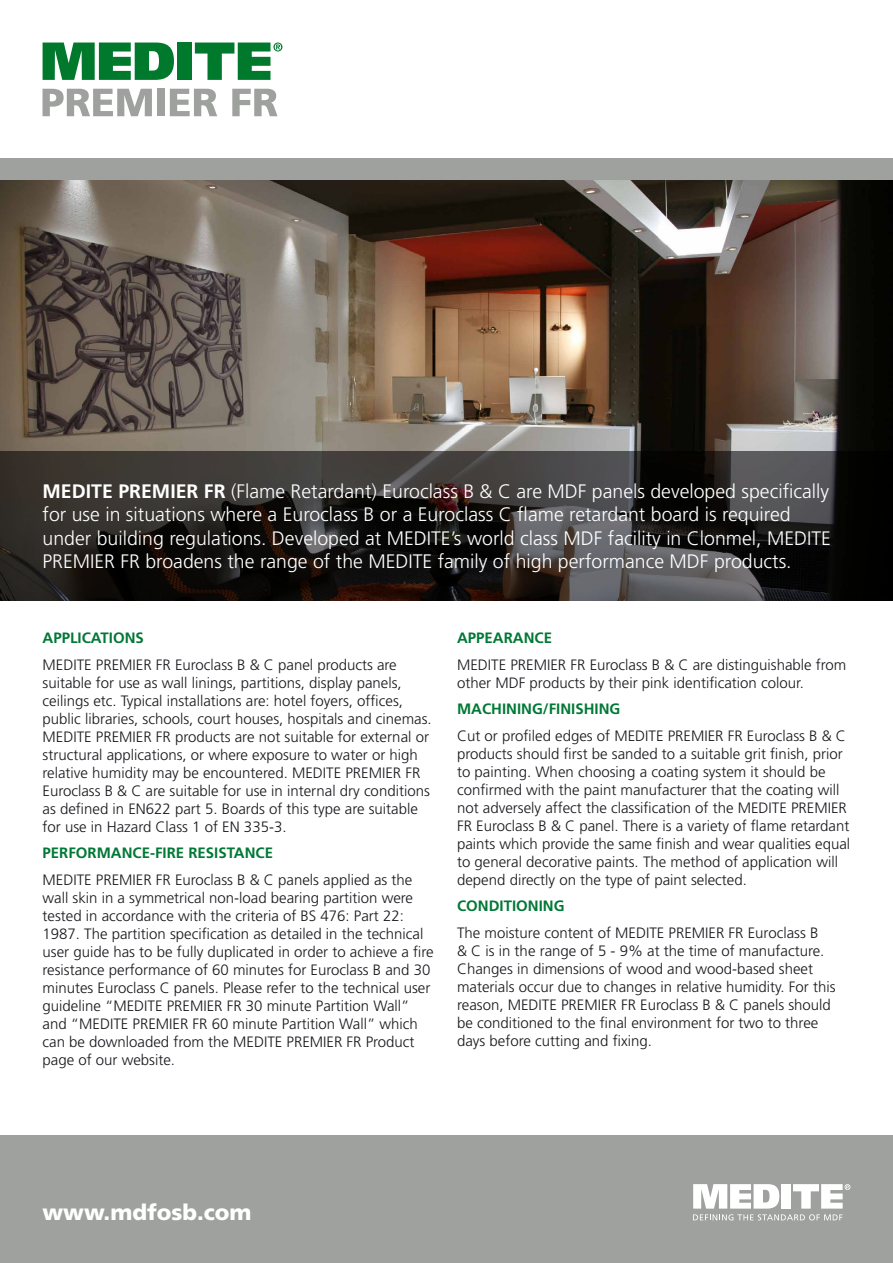
<style>
.page{position:relative;width:893px;height:1263px;background:#fff}
.page>*{position:absolute;margin:0;border:0;box-sizing:border-box;transform-origin:0 0}
.t1{font:900 22.05px "Frutiger";color:#fff}
.t2{font:300 19.5px/23.4px "Frutiger";color:#fff}
.t3{font:300 15px/18px "Frutiger";color:#1a171c}
.t4{font:700 15px "Frutiger";color:#007836}
.s1{font-weight:700}
</style>
<div class="page">
<div style="left:0;top:1135px;width:893px;height:128px;background:#9ea19e"></div>
<svg style="left:693px;top:1184px;width:86px;height:24px"></svg>
<div style="left:781px;top:1184px;width:10px;height:24px;background:#fff"></div>
<svg style="left:793px;top:1184px;width:57px;height:24px"></svg>
<svg style="left:693px;top:1214px;width:149px;height:6px"></svg>
<img style="left:0;top:180px;width:893px;height:271px">
<div style="left:0;top:159px;width:893px;height:21px;background:#9ea19e"></div>
<svg style="left:0;top:451px;width:893px;height:149px;background:#2b2927"></svg>
<svg style="left:43px;top:89px;width:109px;height:27px"></svg>
<div style="left:157px;top:89px;width:8px;height:27px;background:#9ea19e"></div>
<svg style="left:170px;top:89px;width:47px;height:27px"></svg>
<svg style="left:232px;top:89px;width:45px;height:27px"></svg>
<svg style="left:43px;top:43px;width:131px;height:37px"></svg>
<div style="left:177px;top:43px;width:15px;height:37px;background:#00792c"></div>
<svg style="left:195px;top:43px;width:87px;height:37px"></svg>
<p class="t2" style="left:43px;top:480px;width:790px"><span class="s1">MEDITE PREMIER FR</span> (Flame Retardant) Euroclass B &amp; C are MDF panels developed specifically for use in situations where a Euroclass B or a Euroclass C flame retardant board is required under building regulations. Developed at MEDITE’s world class MDF facility in Clonmel, MEDITE PREMIER FR broadens the range of the MEDITE family of high performance MDF products.</p>
<p class="t4" style="left:43px;top:629px;width:103px">APPLICATIONS</p>
<p class="t3" style="left:43px;top:656px;width:391px">MEDITE PREMIER FR Euroclass B &amp; C panel products are suitable for use as wall linings, partitions, display panels, ceilings etc. Typical installations are: hotel foyers, offices, public libraries, schools, court houses, hospitals and cinemas.<br>MEDITE PREMIER FR products are not suitable for external or structural applications, or where exposure to water or high relative humidity may be encountered. MEDITE PREMIER FR Euroclass B &amp; C are suitable for use in internal dry conditions as defined in EN622 part 5. Boards of this type are suitable for use in Hazard Class 1 of EN 335-3.</p>
<p class="t4" style="left:43px;top:844px;width:232px">PERFORMANCE-FIRE RESISTANCE</p>
<p class="t3" style="left:43px;top:871px;width:393px">MEDITE PREMIER FR Euroclass B &amp; C panels applied as the wall skin in a symmetrical non-load bearing partition were tested in accordance with the criteria of BS 476: Part 22:<br>1987. The partition specification as detailed in the technical user guide has to be fully duplicated in order to achieve a fire resistance performance of 60 minutes for Euroclass B and 30 minutes Euroclass C panels. Please refer to the technical user guideline “MEDITE PREMIER FR 30 minute Partition Wall” and “MEDITE PREMIER FR 60 minute Partition Wall” which can be downloaded from the MEDITE PREMIER FR Product page of our website.</p>
<p class="t4" style="left:457px;top:629px;width:97px">APPEARANCE</p>
<p class="t3" style="left:457px;top:656px;width:391px">MEDITE PREMIER FR Euroclass B &amp; C are distinguishable from other MDF products by their pink identification colour.</p>
<p class="t4" style="left:457px;top:700px;width:165px">MACHINING/FINISHING</p>
<p class="t3" style="left:457px;top:727px;width:395px">Cut or profiled edges of MEDITE PREMIER FR Euroclass B &amp; C products should first be sanded to a suitable grit finish, prior to painting. When choosing a coating system it should be confirmed with the paint manufacturer that the coating will not adversely affect the classification of the MEDITE PREMIER FR Euroclass B &amp; C panel. There is a variety of flame retardant paints which provide the same finish and wear qualities equal to general decorative paints. The method of application will depend directly on the type of paint selected.</p>
<p class="t4" style="left:457px;top:897px;width:109px">CONDITIONING</p>
<p class="t3" style="left:457px;top:924px;width:380px">The moisture content of MEDITE PREMIER FR Euroclass B<br>&amp; C is in the range of 5 - 9% at the time of manufacture.<br>Changes in dimensions of wood and wood-based sheet materials occur due to changes in relative humidity. For this reason, MEDITE PREMIER FR Euroclass B &amp; C panels should be conditioned to the final environment for two to three days before cutting and fixing.</p>
<h1 class="t1" style="left:43px;top:1199px;width:211px">www.mdfosb.com</h1>
</div>
